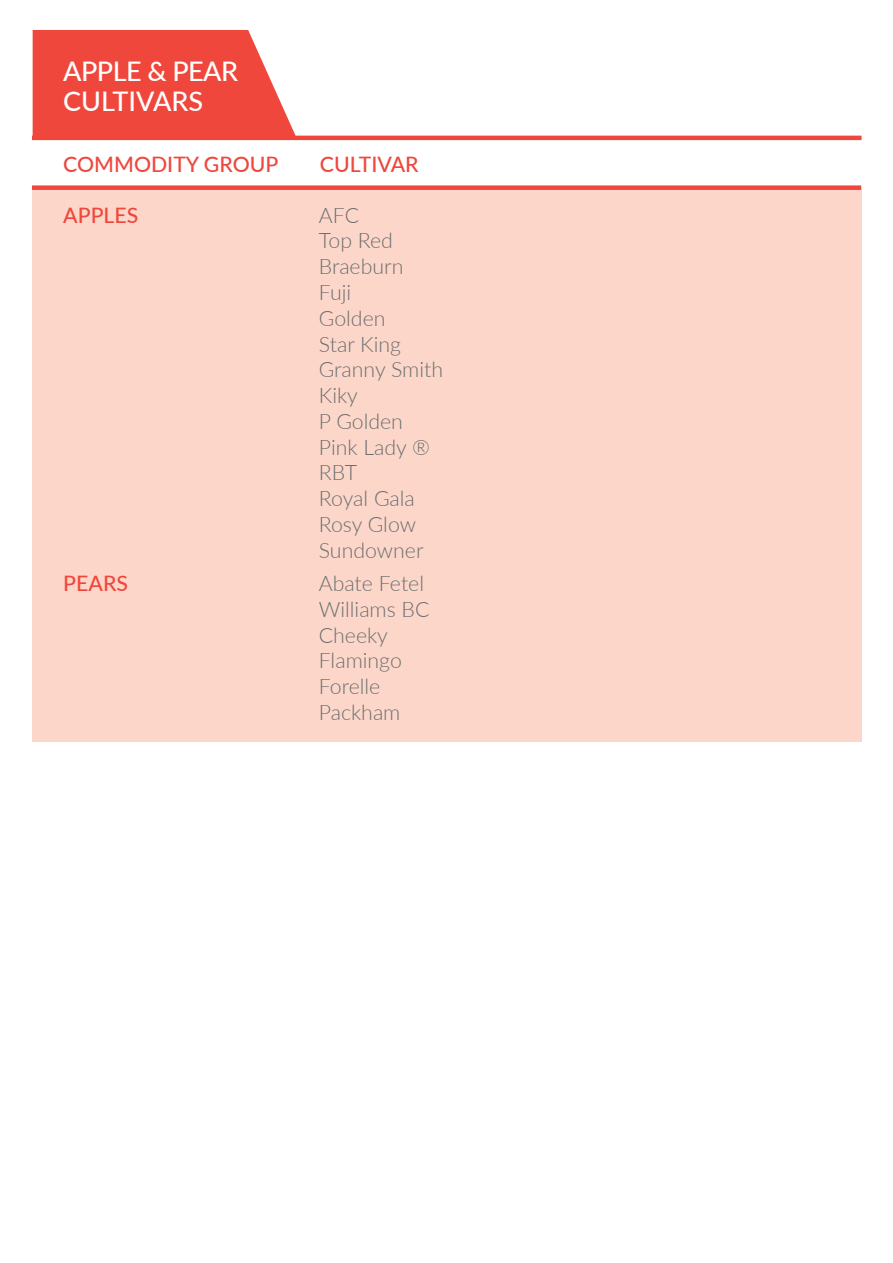
<style>
.page{position:relative;width:893px;height:1263px;background:#fff}
.page>*{position:absolute;margin:0;border:0;box-sizing:border-box;transform-origin:0 0}
.t1{font:500 27px/30px "Lato";letter-spacing:-.02em;color:#fff}
.t2{font:300 21.3px/25.8px "Lato";color:#6c6d70}
.t3{font:500 21.3px "Lato";color:#ef473c}
</style>
<div class="page">
<svg style="left:33px;top:30px;width:263px;height:106px;background:#f0574d"></svg>
<div style="left:32px;top:188px;width:829px;height:554px;background:#fcd7c9"></div>
<div style="left:32px;top:185px;width:829px;height:5px;background:#ef473c"></div>
<hr style="left:32px;top:136px;width:829px;height:4px;background:#ef473c">
<p class="t1" style="left:63px;top:56px;width:176px">APPLE &amp; PEAR<br>CULTIVARS</p>
<p class="t3" style="left:63px;top:149px;width:217px">COMMODITY GROUP</p>
<p class="t3" style="left:320px;top:149px;width:100px">CULTIVAR</p>
<p class="t3" style="left:63px;top:200px;width:77px">APPLES</p>
<p class="t2" style="left:319px;top:201px;width:126px">AFC<br>Top Red<br>Braeburn<br>Fuji<br>Golden<br>Star King<br>Granny Smith<br>Kiky<br>P Golden<br>Pink Lady ®<br>RBT<br>Royal Gala<br>Rosy Glow<br>Sundowner</p>
<p class="t3" style="left:63px;top:568px;width:66px">PEARS</p>
<p class="t2" style="left:319px;top:570px;width:112px">Abate Fetel<br>Williams BC<br>Cheeky<br>Flamingo<br>Forelle<br>Packham</p>
</div>
